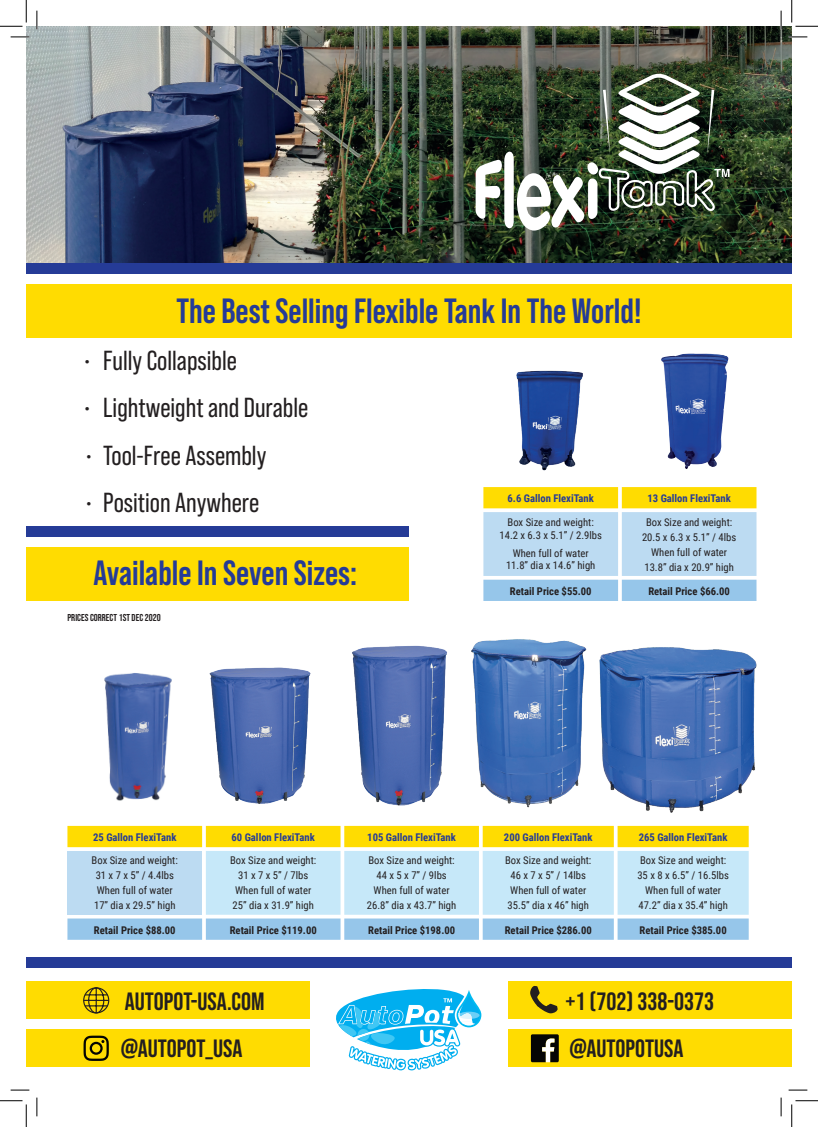
<style>
.page{position:relative;width:818px;height:1127px;background:#fff}
.page>*{position:absolute;margin:0;border:0;box-sizing:border-box;transform-origin:0 0}
.t1{font:700 35px "Bebas Neue Pro";color:#253b97}
.t2{font:27.5px "Bebas Neue Pro";color:#231f20}
.t3{font:25px/47.9px "Bebas Neue";color:#231f20}
.t4{font:10.62px/15px "Roboto Condensed";color:#231f20;text-align:center}
.t5{font:700 10.62px "Roboto Condensed";color:#253b97}
.t6{font:700 10.62px "Roboto Condensed";color:#231f20}
.t7{font:10px "Bebas Neue";color:#231f20}
</style>
<div class="page">
<img style="left:26px;top:26px;width:766px;height:237px">
<div style="left:26px;top:263px;width:766px;height:11px;background:#253b97"></div>
<div style="left:26px;top:285px;width:766px;height:53px;background:#ffdc01"></div>
<img style="left:476px;top:74px;width:253px;height:156px">
<div style="left:26px;top:526px;width:383px;height:10px;background:#253b97"></div>
<div style="left:26px;top:547px;width:383px;height:53px;background:#ffdc01"></div>
<svg style="left:483px;top:487px;width:273px;height:114px;background:#c6dac4"></svg>
<img style="left:104px;top:673px;width:68px;height:128px">
<img style="left:209px;top:667px;width:102px;height:137px">
<img style="left:352px;top:645px;width:95px;height:161px">
<img style="left:599px;top:647px;width:158px;height:166px">
<img style="left:471px;top:639px;width:116px;height:169px">
<img style="left:516px;top:370px;width:67px;height:101px">
<img style="left:661px;top:353px;width:67px;height:116px">
<svg style="left:67px;top:825px;width:682px;height:114px;background:#cce0c8"></svg>
<div style="left:26px;top:956px;width:766px;height:11px;background:#253b97"></div>
<div style="left:26px;top:981px;width:283px;height:37px;background:#ffdc01"></div>
<svg style="left:336px;top:989px;width:146px;height:81px"></svg>
<div style="left:26px;top:1029px;width:283px;height:37px;background:#ffdc01"></div>
<div style="left:508px;top:981px;width:284px;height:37px;background:#ffdc01"></div>
<div style="left:508px;top:1029px;width:284px;height:37px;background:#ffdc01"></div>
<svg style="left:83px;top:987px;width:27px;height:26px"></svg>
<svg style="left:84px;top:1035px;width:25px;height:25px"></svg>
<svg style="left:530px;top:985px;width:27px;height:28px"></svg>
<svg style="left:531px;top:1034px;width:28px;height:27px"></svg>
<svg style="left:11px;top:36px;width:18px;height:2px"></svg>
<svg style="left:788px;top:36px;width:19px;height:2px"></svg>
<svg style="left:11px;top:1089px;width:18px;height:1px"></svg>
<svg style="left:788px;top:1089px;width:19px;height:1px"></svg>
<svg style="left:36px;top:11px;width:2px;height:18px"></svg>
<svg style="left:36px;top:1097px;width:2px;height:18px"></svg>
<svg style="left:780px;top:11px;width:2px;height:18px"></svg>
<svg style="left:780px;top:1097px;width:2px;height:18px"></svg>
<svg style="left:0;top:0;width:27px;height:27px"></svg>
<svg style="left:0;top:1100px;width:27px;height:26px"></svg>
<svg style="left:791px;top:0;width:27px;height:27px"></svg>
<svg style="left:791px;top:1100px;width:27px;height:26px"></svg>
<h1 class="t1" style="left:176px;top:290px;width:467px">The Best Selling Flexible Tank In The World!</h1>
<h2 class="t2" style="left:83px;top:344px;width:155px">• Fully Collapsible</h2>
<h2 class="t2" style="left:83px;top:392px;width:227px">• Lightweight and Durable</h2>
<h2 class="t2" style="left:85px;top:439px;width:183px">• Tool-Free Assembly</h2>
<h2 class="t2" style="left:85px;top:487px;width:176px">• Position Anywhere</h2>
<h1 class="t1" style="left:93px;top:553px;width:265px">Available In Seven Sizes:</h1>
<p class="t7" style="left:67px;top:611px;width:95px">PRICES CORRECT 1ST DEC 2020</p>
<p class="t5" style="left:507px;top:491px;width:88px">6.6 Gallon FlexiTank</p>
<p class="t5" style="left:647px;top:491px;width:85px">13 Gallon FlexiTank</p>
<p class="t4" style="left:499px;top:515px;width:104px;line-height:12.8px">Box Size and weight:<br>14.2 x 6.3 x 5.1” / 2.9lbs</p>
<p class="t4" style="left:506px;top:546px;width:91px;line-height:12.8px">When full of water<br>11.8” dia x 14.6” high</p>
<p class="t4" style="left:642px;top:514px;width:96px">Box Size and weight:<br>20.5 x 6.3 x 5.1” / 4lbs<br>When full of water<br>13.8” dia x 20.9” high</p>
<p class="t6" style="left:510px;top:583px;width:83px">Retail Price $55.00</p>
<p class="t6" style="left:648px;top:583px;width:83px">Retail Price $66.00</p>
<p class="t5" style="left:93px;top:829px;width:85px">25 Gallon FlexiTank</p>
<p class="t5" style="left:232px;top:829px;width:85px">60 Gallon FlexiTank</p>
<p class="t5" style="left:367px;top:829px;width:90px">105 Gallon FlexiTank</p>
<p class="t5" style="left:504px;top:829px;width:90px">200 Gallon FlexiTank</p>
<p class="t5" style="left:639px;top:829px;width:90px">265 Gallon FlexiTank</p>
<p class="t4" style="left:92px;top:852px;width:88px;text-align:left">Box Size and weight:<br>31 x 7 x 5” / 4.4lbs<br>When full of water<br>17” dia x 29.5” high</p>
<p class="t4" style="left:230px;top:852px;width:88px">Box Size and weight:<br>31 x 7 x 5” / 7lbs<br>When full of water<br>25” dia x 31.9” high</p>
<p class="t4" style="left:367px;top:852px;width:91px">Box Size and weight:<br>44 x 5 x 7” / 9lbs<br>When full of water<br>26.8” dia x 43.7” high</p>
<p class="t4" style="left:505px;top:852px;width:88px;text-align:left">Box Size and weight:<br>46 x 7 x 5” / 14lbs<br>When full of water<br>35.5” dia x 46” high</p>
<p class="t4" style="left:637px;top:852px;width:93px">Box Size and weight:<br>35 x 8 x 6.5” / 16.5lbs<br>When full of water<br>47.2” dia x 35.4” high</p>
<p class="t6" style="left:94px;top:922px;width:83px">Retail Price $88.00</p>
<p class="t6" style="left:230px;top:922px;width:89px">Retail Price $119.00</p>
<p class="t6" style="left:368px;top:922px;width:89px">Retail Price $198.00</p>
<p class="t6" style="left:505px;top:922px;width:89px">Retail Price $286.00</p>
<p class="t6" style="left:640px;top:922px;width:89px">Retail Price $385.00</p>
<h3 class="t3" style="left:121px;top:976px;width:145px">AUTOPOT-USA.COM @AUTOPOT_USA</h3>
<h3 class="t3" style="left:565px;top:976px;width:150px">+1 (702) 338-0373 @AUTOPOTUSA</h3>
</div>
